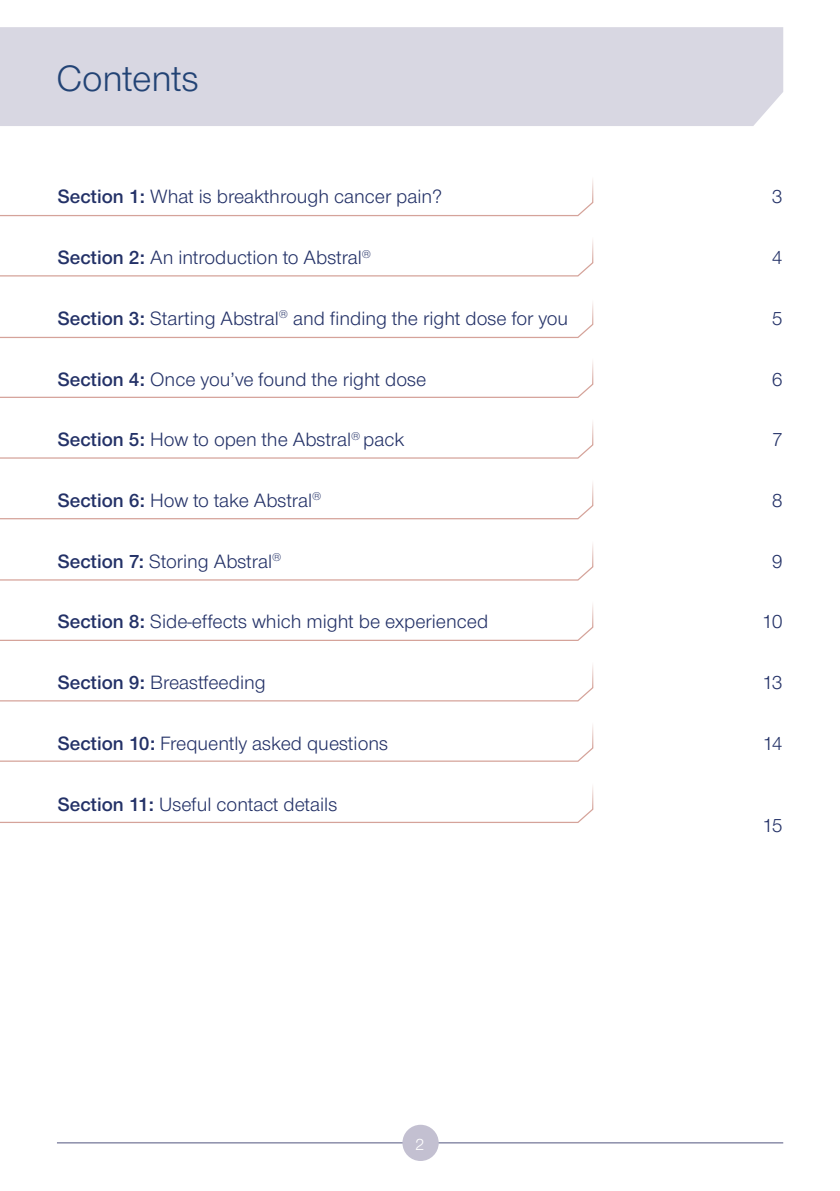
<style>
.page{position:relative;width:840px;height:1191px;background:#fff}
.page>*{position:absolute;margin:0;border:0;box-sizing:border-box;transform-origin:0 0}
.Sections{font:38px "Nimbus Sans Novus T";color:#224375}
.Subhead{font:20px "Nimbus Sans Novus T";color:#233167}
.t1{font:17px "Nimbus Sans Novus T";color:#fff}
.s1{font-weight:600}
</style>
<div class="page">
<hr style="left:57px;top:1142px;width:725px;height:1px;background:#52547f">
<div style="left:402px;top:1124px;width:36px;height:37px;background:#c3c0d1;border-radius:50%"></div>
<div style="left:0;top:27px;width:782px;height:99px;background:#d8d7e2"></div>
<div style="left:0;top:75px;width:594px;height:51px;background:#d8d7e2"></div>
<svg style="left:0;top:378px;width:594px;height:61px"></svg>
<svg style="left:0;top:439px;width:594px;height:60px"></svg>
<svg style="left:0;top:499px;width:594px;height:61px"></svg>
<svg style="left:0;top:560px;width:594px;height:60px"></svg>
<svg style="left:0;top:620px;width:594px;height:61px"></svg>
<svg style="left:0;top:681px;width:594px;height:142px"></svg>
<svg style="left:0;top:197px;width:594px;height:141px"></svg>
<p class="Sections" style="left:56px;top:57px;width:144px">Contents</p>
<p class="Subhead" style="left:58px;top:185px;width:385px"><span class="s1">Section 1:</span> What is breakthrough cancer pain?</p>
<p class="Subhead" style="left:771px;top:185px;width:12px">3</p>
<p class="Subhead" style="left:58px;top:246px;width:314px"><span class="s1">Section 2:</span> An introduction to Abstral<sup>®</sup></p>
<p class="Subhead" style="left:771px;top:246px;width:12px">4</p>
<p class="Subhead" style="left:58px;top:306px;width:511px"><span class="s1">Section 3:</span> Starting Abstral<sup>®</sup> and finding the right dose for you</p>
<p class="Subhead" style="left:771px;top:306px;width:12px">5</p>
<p class="Subhead" style="left:58px;top:367px;width:369px"><span class="s1">Section 4:</span> Once you’ve found the right dose</p>
<p class="Subhead" style="left:771px;top:367px;width:12px">6</p>
<p class="Subhead" style="left:58px;top:428px;width:348px"><span class="s1">Section 5:</span> How to open the Abstral<sup>®</sup> pack</p>
<p class="Subhead" style="left:771px;top:428px;width:12px">7</p>
<p class="Subhead" style="left:58px;top:489px;width:265px"><span class="s1">Section 6:</span> How to take Abstral<sup>®</sup></p>
<p class="Subhead" style="left:771px;top:489px;width:12px">8</p>
<p class="Subhead" style="left:58px;top:549px;width:225px"><span class="s1">Section 7:</span> Storing Abstral<sup>®</sup></p>
<p class="Subhead" style="left:771px;top:549px;width:12px">9</p>
<p class="Subhead" style="left:58px;top:610px;width:431px"><span class="s1">Section 8:</span> Side-effects which might be experienced</p>
<p class="Subhead" style="left:761px;top:610px;width:22px">10</p>
<p class="Subhead" style="left:58px;top:671px;width:209px"><span class="s1">Section 9:</span> Breastfeeding</p>
<p class="Subhead" style="left:761px;top:671px;width:22px">13</p>
<p class="Subhead" style="left:58px;top:731px;width:331px"><span class="s1">Section 10:</span> Frequently asked questions</p>
<p class="Subhead" style="left:762px;top:731px;width:22px">14</p>
<p class="Subhead" style="left:58px;top:792px;width:281px"><span class="s1">Section 11:</span> Useful contact details</p>
<p class="t1" style="left:415px;top:1134px;width:11px">2</p>
<p class="Subhead" style="left:761px;top:813px;width:22px">15</p>
</div>
